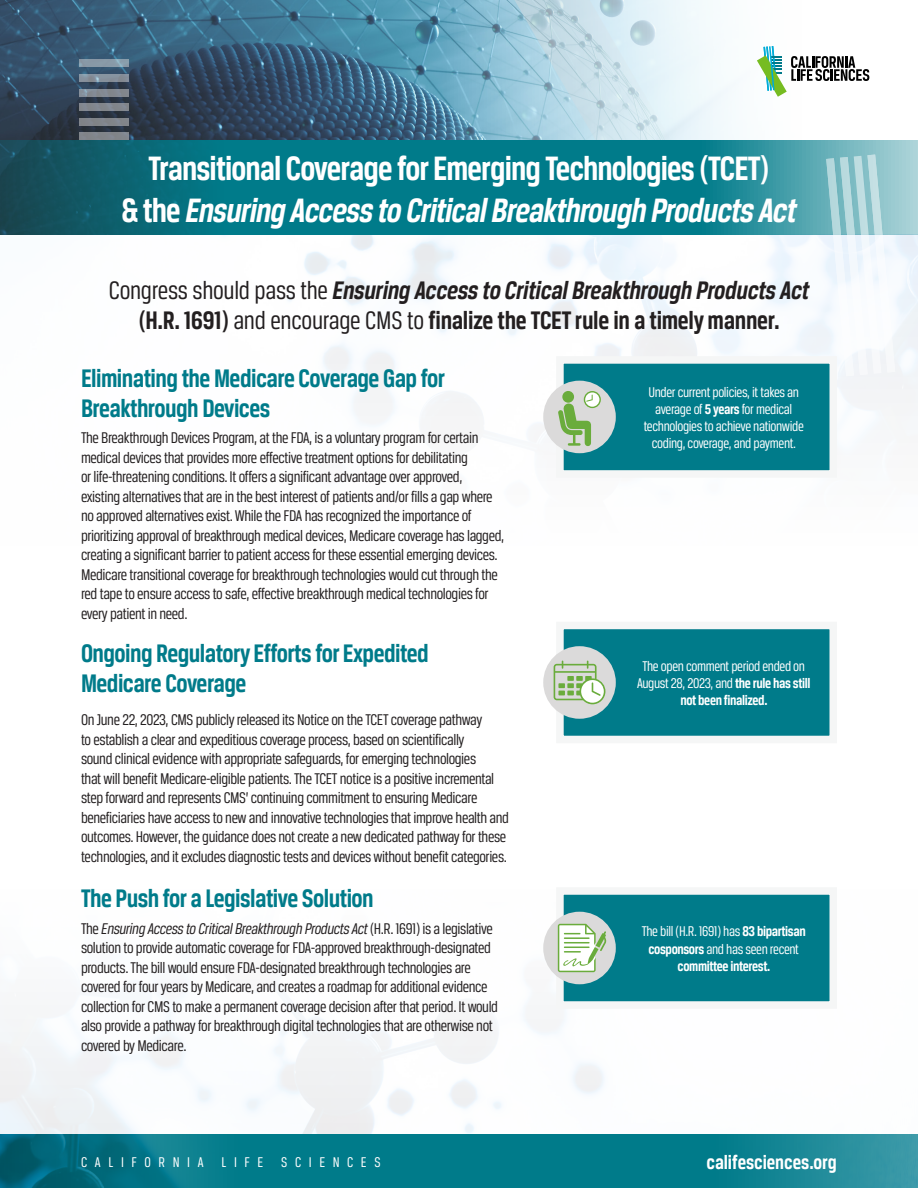
<style>
.page{position:relative;width:918px;height:1188px;background:#fff}
.page>*{position:absolute;margin:0;border:0;box-sizing:border-box;transform-origin:0 0}
.t1{font:700 36px/42px "Breuer Condensed";letter-spacing:-.025em;color:#fff;text-align:center}
.Subheader{font:700 27px/30px "Breuer Condensed";letter-spacing:-.02em;color:#007b8a}
.Body{font:italic 700 27px/30px "Breuer Condensed";letter-spacing:-.01em;color:#231f20;text-align:center}
.t2{font:700 21px "Breuer Condensed";letter-spacing:-.005em;color:#fff}
.Body-2{font:16.5px/19.5px "Breuer Condensed";letter-spacing:-.025em;color:#231f20}
.Body-3{font:15px/17.2px "Breuer Condensed";letter-spacing:-.025em;color:#fff;text-align:center}
.Body-4{font:700 15px/17.2px "Breuer Condensed";letter-spacing:-.025em;color:#fff;text-align:center}
.Body-5{font:15px "Breuer Condensed";letter-spacing:.505em;color:#fff}
.s1{font-style:italic}
.s2{font-weight:400;font-style:normal}
.s3{font-style:normal}
.s4{font-weight:700}
.s5{font-weight:400}
</style>
<div class="page">
<img style="left:0;top:0;width:918px;height:445px">
<svg style="left:0;top:1134px;width:918px;height:54px;background:#087b8b"></svg>
<svg style="left:80px;top:74px;width:49px;height:8px"></svg>
<div style="left:80px;top:103px;width:49px;height:8px;background:#82868d"></div>
<div style="left:80px;top:133px;width:49px;height:7px;background:#81858a"></div>
<div style="left:80px;top:118px;width:49px;height:8px;background:#818589"></div>
<svg style="left:80px;top:89px;width:49px;height:7px"></svg>
<svg style="left:80px;top:59px;width:49px;height:8px"></svg>
<svg style="left:489px;top:0;width:190px;height:140px;background:#bedbe7"></svg>
<svg style="left:0;top:140px;width:918px;height:95px;background:#107a88"></svg>
<svg style="left:826px;top:155px;width:69px;height:221px"></svg>
<svg style="left:757px;top:46px;width:112px;height:51px"></svg>
<div style="left:556px;top:356px;width:281px;height:122px;background:#007b8a;border:8px solid #f5f6f6"></div>
<div style="left:543px;top:381px;width:73px;height:72px;background:#dbdada;border-radius:50%"></div>
<svg style="left:558px;top:391px;width:43px;height:56px"></svg>
<div style="left:556px;top:622px;width:281px;height:121px;background:#007b8a;border:8px solid #f5f6f6"></div>
<div style="left:543px;top:646px;width:73px;height:73px;background:#dbdada;border-radius:50%"></div>
<svg style="left:554px;top:661px;width:51px;height:43px"></svg>
<div style="left:556px;top:887px;width:281px;height:122px;background:#007b8a;border:8px solid #f5f6f6"></div>
<div style="left:543px;top:912px;width:73px;height:72px;background:#dbdada;border-radius:50%"></div>
<svg style="left:558px;top:924px;width:49px;height:48px"></svg>
<p class="t1" style="left:121px;top:147px;width:677px">Transitional Coverage for Emerging Technologies (TCET)<br>&amp; the <span class="s1">Ensuring Access to Critical Breakthrough Products Act</span></p>
<p class="Body" style="left:109px;top:275px;width:702px"><span class="s2">Congress should pass the</span> Ensuring Access to Critical Breakthrough Products Act <span class="s3">(H.R. 1691)</span> <span class="s2">and encourage CMS to</span> <span class="s3">finalize the TCET rule in a timely manner.</span></p>
<p class="Subheader" style="left:81px;top:363px;width:366px">Eliminating the Medicare Coverage Gap for<br>Breakthrough Devices</p>
<p class="Body-2" style="left:81px;top:428px;width:425px">The Breakthrough Devices Program, at the FDA, is a voluntary program for certain medical devices that provides more effective treatment options for debilitating<br>or life-threatening conditions. It offers a significant advantage over approved, existing alternatives that are in the best interest of patients and/or fills a gap where no approved alternatives exist. While the FDA has recognized the importance of prioritizing approval of breakthrough medical devices, Medicare coverage has lagged, creating a significant barrier to patient access for these essential emerging devices.<br>Medicare transitional coverage for breakthrough technologies would cut through the red tape to ensure access to safe, effective breakthrough medical technologies for every patient in need.</p>
<p class="Subheader" style="left:81px;top:638px;width:349px">Ongoing Regulatory Efforts for Expedited<br>Medicare Coverage</p>
<p class="Body-2" style="left:81px;top:710px;width:430px">On June 22, 2023, CMS publicly released its Notice on the TCET coverage pathway<br>to establish a clear and expeditious coverage process, based on scientifically<br>sound clinical evidence with appropriate safeguards, for emerging technologies<br>that will benefit Medicare-eligible patients. The TCET notice is a positive incremental step forward and represents CMS’ continuing commitment to ensuring Medicare beneficiaries have access to new and innovative technologies that improve health and outcomes. However, the guidance does not create a new dedicated pathway for these technologies, and it excludes diagnostic tests and devices without benefit categories.</p>
<p class="Subheader" style="left:81px;top:883px;width:294px">The Push for a Legislative Solution</p>
<p class="Body-2" style="left:81px;top:918px;width:419px">The <span class="s1">Ensuring Access to Critical Breakthrough Products Act</span> (H.R. 1691) is a legislative solution to provide automatic coverage for FDA-approved breakthrough-designated products. The bill would ensure FDA-designated breakthrough technologies are covered for four years by Medicare, and creates a roadmap for additional evidence collection for CMS to make a permanent coverage decision after that period. It would also provide a pathway for breakthrough digital technologies that are otherwise not covered by Medicare.</p>
<p class="Body-3" style="left:644px;top:383px;width:162px">Under current policies, it takes an average of <span class="s4">5 years</span> for medical technologies to achieve nationwide coding, coverage, and payment.</p>
<p class="Body-3" style="left:637px;top:657px;width:175px">The open comment period ended on<br>August 28, 2023, and <span class="s4">the rule has still not been finalized.</span></p>
<p class="Body-4" style="left:642px;top:923px;width:165px"><span class="s5">The bill (H.R. 1691) has</span> 83 bipartisan cosponsors <span class="s5">and has seen recent </span>committee interest.</p>
<p class="Body-5" style="left:81px;top:1154px;width:301px">CALIFORNIA LIFE SCIENCES</p>
<p class="t2" style="left:706px;top:1150px;width:132px">califesciences.org</p>
</div>
